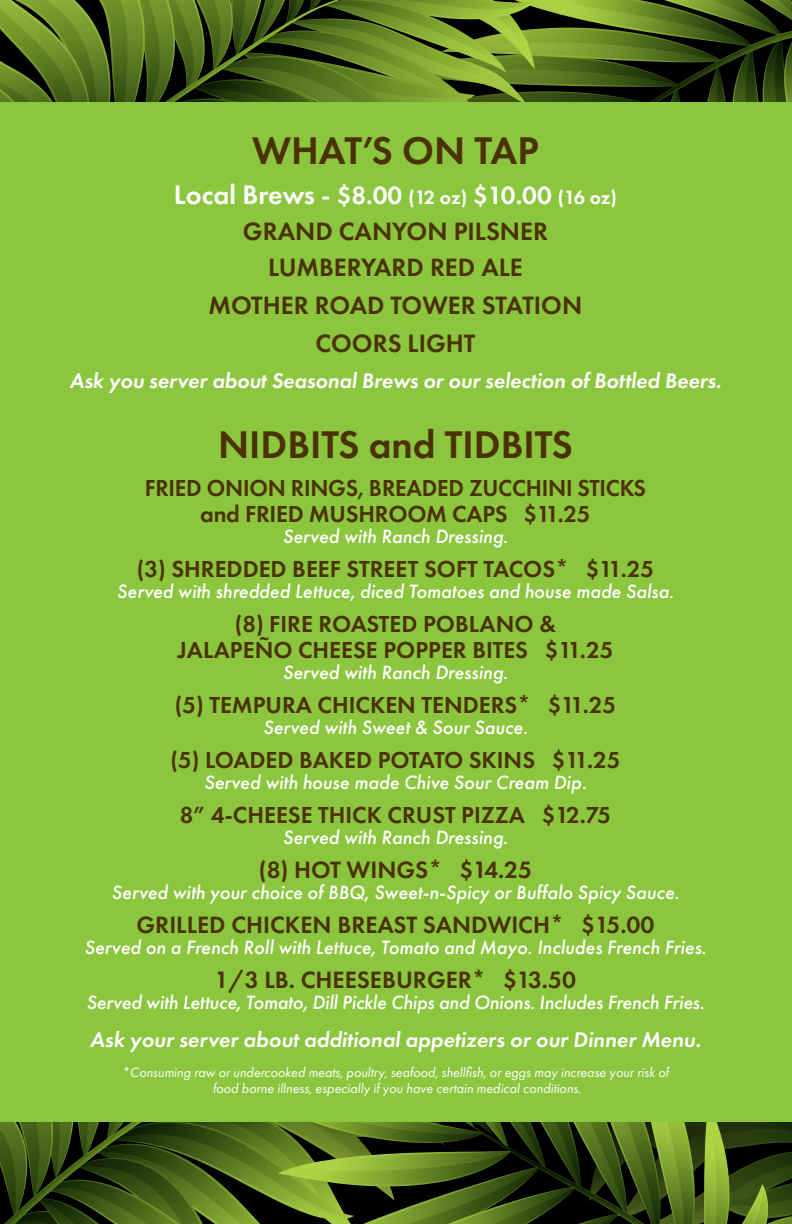
<style>
.page{position:relative;width:792px;height:1224px;background:#fff}
.page>*{position:absolute;margin:0;border:0;box-sizing:border-box;transform-origin:0 0}
.t1{font:600 40px "Futura PT";color:#4b3205}
.t2{font:600 26px/37.4px "Futura PT";color:#4b3205;text-align:center}
.t3{font:600 26px "Futura PT";color:#fff}
.t4{font:600 24.4px "Futura PT";color:#4b3205}
.t5{font:600 24px/26px "Futura PT";color:#4b3205;text-align:center}
.t6{font:italic 600 22px "Futura PT";color:#fff}
.t7{font:italic 500 20px "Futura PT";color:#fff}
.t8{font:italic 14px/16px "Futura PT";color:#fff;text-align:center}
.s1{font-size:28px}
.s2{font-size:20px}
</style>
<div class="page">
<div style="left:0;top:96px;width:792px;height:1033px;background:#8bc63e"></div>
<svg style="left:0;top:0;width:792px;height:102px;background:#465d1a"></svg>
<svg style="left:78px;top:16px;width:546px;height:86px;background:#526c1e"></svg>
<svg style="left:0;top:1122px;width:792px;height:102px;background:#3e5417"></svg>
<p class="t1" style="left:252px;top:126px;width:288px">WHAT’S ON TAP</p>
<p class="t3" style="left:174px;top:179px;width:445px"><span class="s1">Local Brews</span> - $8.00 <span class="s2">(12 oz)</span> $10.00 <span class="s2">(16 oz)</span></p>
<p class="t2" style="left:209px;top:212px;width:375px">GRAND CANYON PILSNER<br>LUMBERYARD RED ALE<br>MOTHER ROAD TOWER STATION<br>COORS LIGHT</p>
<p class="t6" style="left:70px;top:367px;width:653px">Ask you server about Seasonal Brews or our selection of Bottled Beers.</p>
<p class="t1" style="left:218px;top:420px;width:356px">NIDBITS and TIDBITS</p>
<p class="t5" style="left:145px;top:475px;width:503px">FRIED ONION RINGS, BREADED ZUCCHINI STICKS and FRIED MUSHROOM CAPS $11.25</p>
<p class="t7" style="left:283px;top:524px;width:227px">Served with Ranch Dressing.</p>
<p class="t5" style="left:137px;top:556px;width:519px">(3) SHREDDED BEEF STREET SOFT TACOS* $11.25</p>
<p class="t7" style="left:117px;top:579px;width:558px">Served with shredded Lettuce, diced Tomatoes and house made Salsa.</p>
<p class="t5" style="left:178px;top:611px;width:437px">(8) FIRE ROASTED POBLANO &amp;<br>JALAPEÑO CHEESE POPPER BITES $11.25</p>
<p class="t7" style="left:283px;top:660px;width:227px">Served with Ranch Dressing.</p>
<p class="t5" style="left:175px;top:692px;width:443px">(5) TEMPURA CHICKEN TENDERS* $11.25</p>
<p class="t7" style="left:263px;top:715px;width:266px">Served with Sweet &amp; Sour Sauce.</p>
<p class="t5" style="left:171px;top:747px;width:451px">(5) LOADED BAKED POTATO SKINS $11.25</p>
<p class="t7" style="left:204px;top:770px;width:384px">Served with house made Chive Sour Cream Dip.</p>
<p class="t5" style="left:180px;top:802px;width:433px">8” 4-CHEESE THICK CRUST PIZZA $12.75</p>
<p class="t7" style="left:283px;top:825px;width:227px">Served with Ranch Dressing.</p>
<p class="t4" style="left:259px;top:855px;width:275px">(8) HOT WINGS* $14.25</p>
<p class="t7" style="left:112px;top:880px;width:569px">Served with your choice of BBQ, Sweet-n-Spicy or Buffalo Spicy Sauce.</p>
<p class="t4" style="left:137px;top:910px;width:519px">GRILLED CHICKEN BREAST SANDWICH* $15.00</p>
<p class="t7" style="left:84px;top:935px;width:624px">Served on a French Roll with Lettuce, Tomato and Mayo. Includes French Fries.</p>
<p class="t4" style="left:215px;top:965px;width:362px">1/3 LB. CHEESEBURGER* $13.50</p>
<p class="t7" style="left:86px;top:990px;width:620px">Served with Lettuce, Tomato, Dill Pickle Chips and Onions. Includes French Fries.</p>
<p class="t6" style="left:90px;top:1026px;width:613px">Ask your server about additional appetizers or our Dinner Menu.</p>
<p class="t8" style="left:122px;top:1064px;width:550px">*Consuming raw or undercooked meats, poultry, seafood, shellfsh, or eggs may increase your risk of food borne illness, especially if you have certain medical conditions.</p>
</div>
